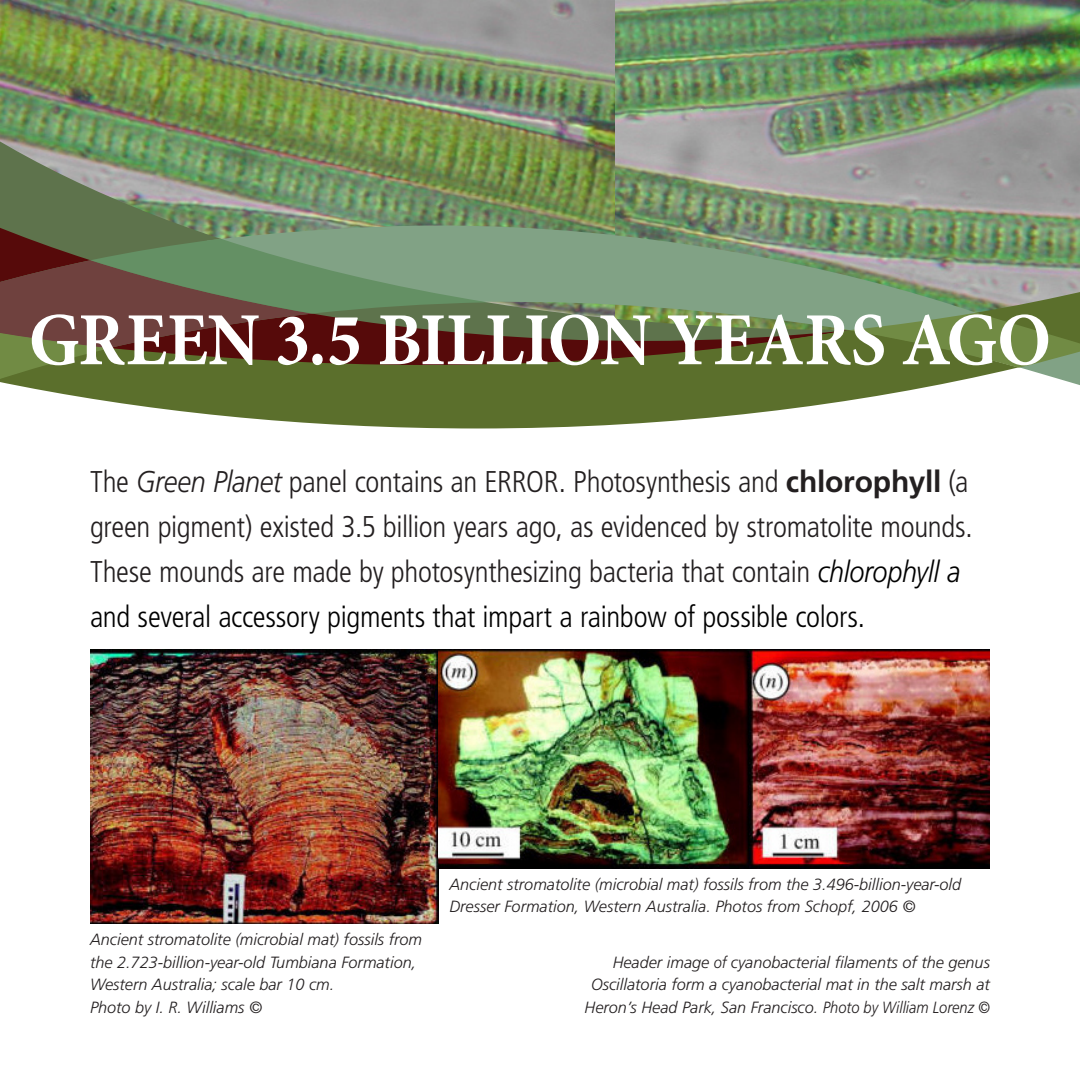
<style>
.page{position:relative;width:1080px;height:1080px;background:#fff}
.page>*{position:absolute;margin:0;border:0;box-sizing:border-box;transform-origin:0 0}
.Panel_Title{font:700 75px "Minion Pro";letter-spacing:-.005em;color:#fff;scale:.94 1}
.Body{font:300 condensed 30px/45px "Frutiger LT Std";letter-spacing:-.01em;color:#231f20}
.Caption_Right_Align{font:italic 300 16.25px/22.5px "Frutiger LT Std";color:#231f20}
.Caption_Left_Align{font:italic 300 16.25px/22.5px "Frutiger LT Std";color:#231f20;text-align:right}
.s1{font-style:italic;font-stretch:normal}
.s2{font-weight:700;font-stretch:normal}
.s3{font-style:italic;font-stretch:normal;color:#000}
.s4{color:#000}
</style>
<div class="page">
<img style="left:614px;top:0;width:466px;height:289px">
<img style="left:0;top:0;width:614px;height:135px">
<img style="left:0;top:135px;width:850px;height:88px">
<img style="left:0;top:223px;width:851px;height:16px">
<svg style="left:0;top:382px;width:952px;height:46px;fill:#5b6f2c"></svg>
<svg style="left:984px;top:289px;width:96px;height:96px;background:#91997b"></svg>
<img style="left:207px;top:225px;width:777px;height:88px">
<svg style="left:0;top:239px;width:488px;height:74px;background:#6c765b"></svg>
<svg style="left:0;top:313px;width:1080px;height:69px;background:#625c32"></svg>
<img style="left:90px;top:649px;width:349px;height:275px">
<img style="left:439px;top:649px;width:551px;height:220px">
<p class="Panel_Title" style="left:29px;top:287px;width:1089px">GREEN 3.5 BILLION YEARS AGO</p>
<p class="Body" style="left:90px;top:459px;width:884px">The <span class="s1">Green Planet</span> panel contains an ERROR. Photosynthesis and <span class="s2">chlorophyll</span> (a green pigment) existed 3.5 billion years ago, as evidenced by stromatolite mounds.<br>These mounds are made by photosynthesizing bacteria that contain <span class="s3">chlorophyll a </span><span class="s4">and several accessory pigments that impart a rainbow of possible colors.</span></p>
<p class="Caption_Right_Align" style="left:90px;top:928px;width:334px">Ancient stromatolite (microbial mat) fossils from the 2.723-billion-year-old Tumbiana Formation, Western Australia; scale bar 10 cm.<br>Photo by I. R. Williams ©</p>
<p class="Caption_Right_Align" style="left:449px;top:873px;width:513px">Ancient stromatolite (microbial mat) fossils from the 3.496-billion-year-old<br>Dresser Formation, Western Australia. Photos from Schopf, 2006 ©</p>
<p class="Caption_Left_Align" style="left:585px;top:951px;width:407px">Header image of cyanobacterial filaments of the genus<br>Oscillatoria form a cyanobacterial mat in the salt marsh at<br>Heron’s Head Park, San Francisco. Photo by William Lorenz ©</p>
</div>
